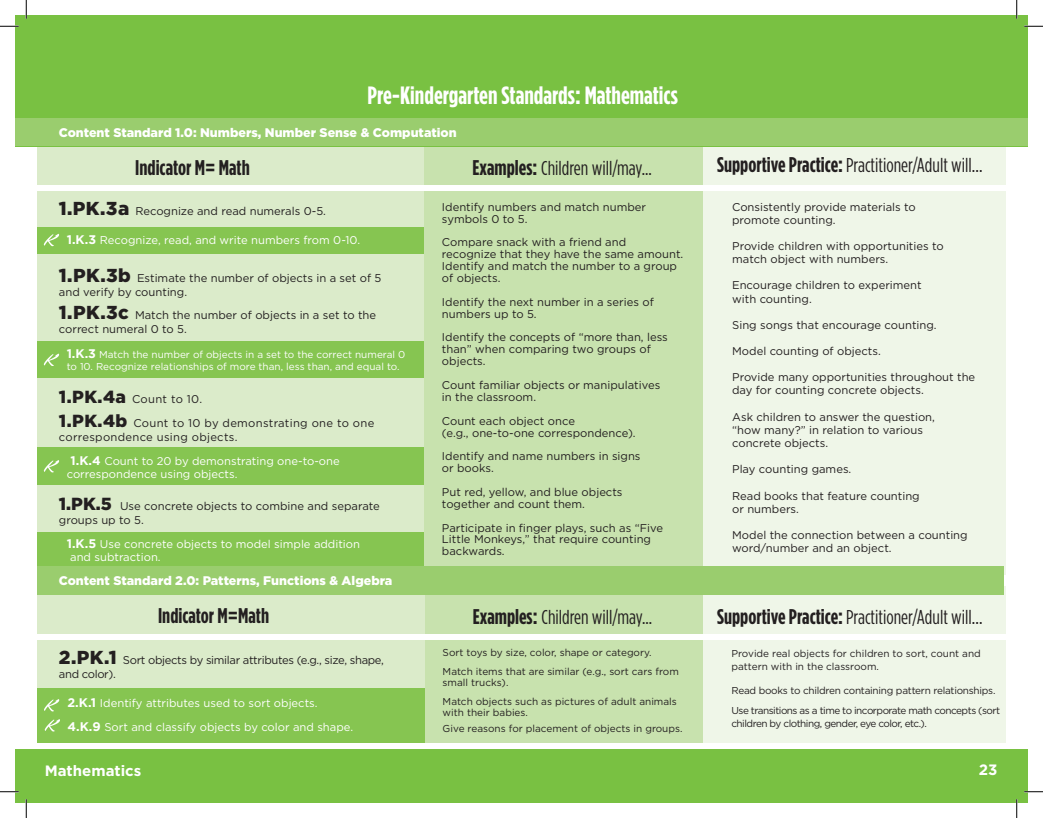
<style>
.page{position:relative;width:1043px;height:818px;background:#fff}
.page>*{position:absolute;margin:0;border:0;box-sizing:border-box;transform-origin:0 0}
.t1{font:700 condensed 25px "Gotham HTF";color:#fff}
.t2{font:700 condensed 21.25px "Gotham HTF";color:#231f20}
.t3{font:condensed 20px "Gotham HTF";color:#231f20}
.t4{font:700 15px "Gotham HTF";color:#fff}
.t5{font:900 12.5px "Gotham HTF";color:#fff}
.t6{font:11.25px/11.9px "Gotham HTF";color:#231f20}
.t7{font:11.25px/13.5px "Gotham HTF";color:#fff}
.t8{font:11.25px/13.5px "Gotham HTF";letter-spacing:.025em;color:#231f20}
.t9{font:11.25px/13.5px "Gotham HTF";letter-spacing:-.03em;color:#231f20}
.t10{font:10px/18.8px "Gotham HTF";color:#231f20}
.t11{font:10px/12.5px "Gotham HTF";color:#fff}
.t12{font:10px/19.8px "Gotham HTF";letter-spacing:-.045em;color:#231f20}
.t13{font:10px "Gotham HTF";letter-spacing:-.05em;color:#231f20}
.s1{font-weight:700;font-size:21.25px}
.s2{font-weight:900;font-size:18.75px}
.s3{font-weight:700;font-size:12.5px}
.s4{font-weight:900;font-size:17.5px}
</style>
<div class="page">
<div style="left:15px;top:749px;width:1013px;height:53px;background:#79c142"></div>
<div style="left:38px;top:145px;width:392px;height:429px;background:#dbebca"></div>
<div style="left:424px;top:145px;width:280px;height:597px;background:#c8e2ae"></div>
<div style="left:703px;top:145px;width:302px;height:597px;background:#eff6e8"></div>
<div style="left:38px;top:594px;width:387px;height:148px;background:#dbebca"></div>
<div style="left:15px;top:15px;width:1012px;height:131px;background:#79c142"></div>
<div style="left:15px;top:118px;width:1012px;height:28px;background:#9acd6e"></div>
<div style="left:36px;top:185px;width:980px;height:5px;background:#fff"></div>
<div style="left:33px;top:634px;width:983px;height:5px;background:#fff"></div>
<div style="left:38px;top:532px;width:386px;height:34px;background:#86c551"></div>
<div style="left:38px;top:227px;width:386px;height:26px;background:#86c551"></div>
<div style="left:38px;top:341px;width:386px;height:37px;background:#86c551"></div>
<div style="left:38px;top:688px;width:387px;height:54px;background:#86c551"></div>
<div style="left:38px;top:447px;width:386px;height:38px;background:#86c551"></div>
<svg style="left:44px;top:460px;width:15px;height:12px"></svg>
<svg style="left:44px;top:234px;width:15px;height:12px"></svg>
<svg style="left:44px;top:699px;width:15px;height:12px"></svg>
<svg style="left:45px;top:719px;width:15px;height:12px"></svg>
<svg style="left:44px;top:353px;width:15px;height:13px"></svg>
<div style="left:38px;top:566px;width:966px;height:28px;background:#9acd6e"></div>
<svg style="left:0;top:25px;width:19px;height:2px"></svg>
<svg style="left:1024px;top:25px;width:18px;height:2px"></svg>
<svg style="left:0;top:791px;width:19px;height:1px"></svg>
<svg style="left:1024px;top:791px;width:18px;height:1px"></svg>
<svg style="left:25px;top:0;width:2px;height:19px"></svg>
<svg style="left:25px;top:799px;width:2px;height:19px"></svg>
<svg style="left:1016px;top:0;width:1px;height:19px"></svg>
<svg style="left:1015px;top:799px;width:2px;height:19px"></svg>
<h1 class="t1" style="left:367px;top:82px;width:312px">Pre-Kindergarten Standards: Mathematics</h1>
<p class="t5" style="left:59px;top:125px;width:399px">Content Standard 1.0: Numbers, Number Sense &amp; Computation</p>
<h2 class="t2" style="left:135px;top:156px;width:116px">Indicator M= Math</h2>
<h3 class="t3" style="left:472px;top:157px;width:181px"><span class="s1">Examples:</span> Children will/may...</h3>
<p class="t6" style="left:59px;top:204px;width:269px"><span class="s2">1.PK.3a</span> Recognize and read numerals 0-5.</p>
<p class="t7" style="left:67px;top:233px;width:295px"><span class="s3">1.K.3</span> Recognize, read, and write numbers from 0-10.</p>
<p class="t6" style="left:59px;top:271px;width:324px;line-height:13.5px"><span class="s2">1.PK.3b</span> Estimate the number of objects in a set of 5 and verify by counting.</p>
<p class="t6" style="left:59px;top:308px;width:319px;line-height:13.5px"><span class="s2">1.PK.3c</span> Match the number of objects in a set to the correct numeral 0 to 5.</p>
<p class="t11" style="left:67px;top:347px;width:340px"><span class="s3">1.K.3</span> Match the number of objects in a set to the correct numeral 0 to 10. Recognize relationships of more than, less than, and equal to.</p>
<p class="t8" style="left:59px;top:392px;width:145px"><span class="s4">1.PK.4a</span> Count to 10.</p>
<p class="t8" style="left:59px;top:416px;width:317px"><span class="s4">1.PK.4b</span> Count to 10 by demonstrating one to one correspondence using objects.</p>
<p class="t7" style="left:67px;top:453px;width:274px;text-indent:4px"><span class="s3">1.K.4</span> Count to 20 by demonstrating one-to-one correspondence using objects.</p>
<p class="t6" style="left:59px;top:499px;width:322px;line-height:13.5px"><span class="s4">1.PK.5</span> Use concrete objects to combine and separate groups up to 5.</p>
<p class="t7" style="left:67px;top:537px;width:295px"><span class="s3">1.K.5</span> Use concrete objects to model simple addition and subtraction.</p>
<p class="t5" style="left:59px;top:573px;width:335px">Content Standard 2.0: Patterns, Functions &amp; Algebra</p>
<h2 class="t2" style="left:158px;top:604px;width:113px">Indicator M=Math</h2>
<p class="t9" style="left:59px;top:653px;width:326px"><span class="s2">2.PK.1</span> Sort objects by similar attributes (e.g., size, shape, and color).</p>
<p class="t7" style="left:67px;top:691px;width:287px;line-height:23.8px"><span class="s3">2.K.1</span> Identify attributes used to sort objects.<br><span class="s3">4.K.9</span> Sort and classify objects by color and shape.</p>
<h3 class="t4" style="left:45px;top:762px;width:98px">Mathematics</h3>
<p class="t6" style="left:442px;top:201px;width:206px">Identify numbers and match number symbols 0 to 5.</p>
<p class="t6" style="left:442px;top:236px;width:243px">Compare snack with a friend and recognize that they have the same amount.<br>Identify and match the number to a group of objects.</p>
<p class="t6" style="left:442px;top:296px;width:213px">Identify the next number in a series of numbers up to 5.</p>
<p class="t6" style="left:442px;top:331px;width:227px">Identify the concepts of “more than, less than” when comparing two groups of objects.</p>
<p class="t6" style="left:442px;top:379px;width:220px">Count familiar objects or manipulatives in the classroom.</p>
<p class="t6" style="left:442px;top:414px;width:195px">Count each object once<br>(e.g., one-to-one correspondence).</p>
<p class="t6" style="left:442px;top:450px;width:200px">Identify and name numbers in signs or books.</p>
<p class="t6" style="left:442px;top:486px;width:182px">Put red, yellow, and blue objects together and count them.</p>
<p class="t6" style="left:442px;top:521px;width:222px">Participate in finger plays, such as “Five<br>Little Monkeys,” that require counting backwards.</p>
<h3 class="t3" style="left:473px;top:606px;width:181px"><span class="s1">Examples:</span> Children will/may...</h3>
<p class="t10" style="left:442px;top:642px;width:238px">Sort toys by size, color, shape or category.<br>Match items that are similar (e.g., sort cars from</p>
<p class="t10" style="left:442px;top:672px;width:236px">small trucks).<br>Match objects such as pictures of adult animals</p>
<p class="t10" style="left:442px;top:704px;width:241px;line-height:16.2px">with their babies.<br>Give reasons for placement of objects in groups.</p>
<h3 class="t3" style="left:717px;top:154px;width:267px"><span class="s1">Supportive Practice:</span> Practitioner/Adult will…</h3>
<p class="t6" style="left:732px;top:200px;width:185px;line-height:13.1px">Consistently provide materials to promote counting.</p>
<p class="t6" style="left:732px;top:239px;width:213px;line-height:13.1px">Provide children with opportunities to match object with numbers.</p>
<p class="t6" style="left:732px;top:279px;width:191px;line-height:13.1px">Encourage children to experiment with counting.</p>
<p class="t6" style="left:732px;top:319px;width:206px">Sing songs that encourage counting.</p>
<p class="t6" style="left:732px;top:345px;width:150px">Model counting of objects.</p>
<p class="t6" style="left:732px;top:370px;width:244px;line-height:13.1px">Provide many opportunities throughout the day for counting concrete objects.</p>
<p class="t6" style="left:732px;top:410px;width:204px;line-height:13.1px">Ask children to answer the question, “how many?” in relation to various concrete objects.</p>
<p class="t6" style="left:732px;top:463px;width:121px">Play counting games.</p>
<p class="t6" style="left:732px;top:489px;width:189px;line-height:13.1px">Read books that feature counting or numbers.</p>
<p class="t6" style="left:732px;top:528px;width:237px;line-height:13.1px">Model the connection between a counting word/number and an object.</p>
<h3 class="t3" style="left:717px;top:606px;width:267px"><span class="s1">Supportive Practice:</span> Practitioner/Adult will…</h3>
<p class="t10" style="left:731px;top:646px;width:251px;line-height:13.5px">Provide real objects for children to sort, count and pattern with in the classroom.</p>
<p class="t12" style="left:731px;top:680px;width:270px">Read books to children containing pattern relationships.<br>Use transitions as a time to incorporate math concepts (sort</p>
<p class="t13" style="left:731px;top:718px;width:197px">children by clothing, gender, eye color, etc.).</p>
<h3 class="t4" style="left:978px;top:761px;width:20px">23</h3>
</div>
